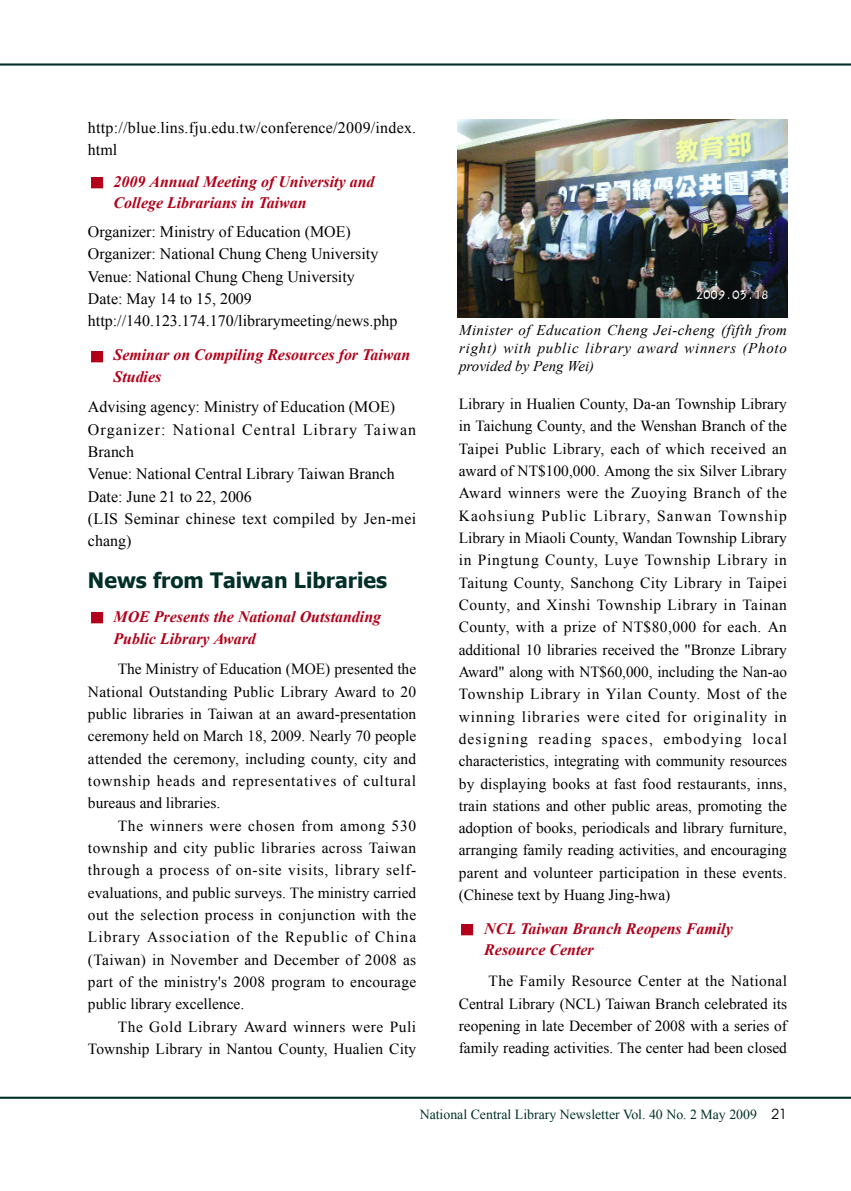
<style>
.page{position:relative;width:851px;height:1191px;background:#fff}
.page>*{position:absolute;margin:0;border:0;box-sizing:border-box;transform-origin:0 0}
.t1{font:700 21.3px "Tahoma";color:#023029}
.t2{font:15.9px/22.4px "Times New Roman";color:#000}
.t3{font:italic 700 15.9px/21.3px "Times New Roman";color:#b2001a}
.t4{font:15.45px/22.4px "Times New Roman";letter-spacing:.01em;color:#000;text-align:justify}
.t5{font:italic 14.85px/18px "Times New Roman";letter-spacing:.05em;color:#000;text-align:justify}
.t6{font:13.8px "Times New Roman";color:#023029}
.s1{font-family:"Avant Garde";color:#000}
</style>
<div class="page">
<hr style="left:0;top:63px;width:850px;height:3px;background:#023029">
<img style="left:91px;top:177px;width:13px;height:12px">
<img style="left:91px;top:351px;width:13px;height:12px">
<img style="left:91px;top:612px;width:13px;height:12px">
<img style="left:461px;top:924px;width:13px;height:12px">
<hr style="left:0;top:1097px;width:850px;height:2px;background:#023029">
<img style="left:457px;top:119px;width:330px;height:199px">
<p class="t2" style="left:88px;top:116px;width:330px">http://blue.lins.fju.edu.tw/conference/2009/index. html</p>
<p class="t3" style="left:113px;top:171px;width:262px">2009 Annual Meeting of University and<br>College Librarians in Taiwan</p>
<p class="t2" style="left:88px;top:221px;width:311px">Organizer: Ministry of Education (MOE)<br>Organizer: National Chung Cheng University Venue: National Chung Cheng University<br>Date: May 14 to 15, 2009 http://140.123.174.170/librarymeeting/news.php</p>
<p class="t3" style="left:113px;top:344px;width:298px">Seminar on Compiling Resources for Taiwan<br>Studies</p>
<p class="t2" style="left:88px;top:396px;width:330px">Advising agency: Ministry of Education (MOE)<br>Organizer: National Central Library Taiwan<br>Branch<br>Venue: National Central Library Taiwan Branch<br>Date: June 21 to 22, 2006<br>(LIS Seminar chinese text compiled by Jen-mei chang)</p>
<h1 class="t1" style="left:88px;top:567px;width:300px">News from Taiwan Libraries</h1>
<p class="t3" style="left:113px;top:606px;width:269px">MOE Presents the National Outstanding<br>Public Library Award</p>
<p class="t4" style="left:88px;top:658px;width:330px;text-indent:30px">The Ministry of Education (MOE) presented the National Outstanding Public Library Award to 20 public libraries in Taiwan at an award-presentation ceremony held on March 18, 2009. Nearly 70 people attended the ceremony, including county, city and township heads and representatives of cultural bureaus and libraries.</p>
<p class="t4" style="left:88px;top:814px;width:330px;text-indent:30px">The winners were chosen from among 530 township and city public libraries across Taiwan through a process of on-site visits, library self&shy;evaluations, and public surveys. The ministry carried out the selection process in conjunction with the Library Association of the Republic of China (Taiwan) in November and December of 2008 as part of the ministry's 2008 program to encourage public library excellence.</p>
<p class="t4" style="left:88px;top:1015px;width:330px;text-align:right">The Gold Library Award winners were Puli<br>Township Library in Nantou County, Hualien City</p>
<p class="t5" style="left:459px;top:321px;width:329px">Minister of Education Cheng Jei-cheng (fifth from right) with public library award winners (Photo provided by Peng Wei)</p>
<p class="t4" style="left:458px;top:393px;width:330px">Library in Hualien County, Da-an Township Library in Taichung County, and the Wenshan Branch of the Taipei Public Library, each of which received an award of NT$100,000. Among the six Silver Library Award winners were the Zuoying Branch of the Kaohsiung Public Library, Sanwan Township Library in Miaoli County, Wandan Township Library in Pingtung County, Luye Township Library in Taitung County, Sanchong City Library in Taipei County, and Xinshi Township Library in Tainan County, with a prize of NT$80,000 for each. An additional 10 libraries received the "Bronze Library Award" along with NT$60,000, including the Nan-ao Township Library in Yilan County. Most of the winning libraries were cited for originality in designing reading spaces, embodying local characteristics, integrating with community resources by displaying books at fast food restaurants, inns, train stations and other public areas, promoting the adoption of books, periodicals and library furniture, arranging family reading activities, and encouraging parent and volunteer participation in these events. (Chinese text by Huang Jing-hwa)</p>
<p class="t3" style="left:484px;top:918px;width:250px">NCL Taiwan Branch Reopens Family<br>Resource Center</p>
<p class="t4" style="left:458px;top:970px;width:330px;text-indent:30px">The Family Resource Center at the National Central Library (NCL) Taiwan Branch celebrated its reopening in late December of 2008 with a series of family reading activities. The center had been closed</p>
<p class="t6" style="left:419px;top:1106px;width:369px">National Central Library Newsletter Vol. 40 No. 2 May 2009 <span class="s1">21</span></p>
</div>
